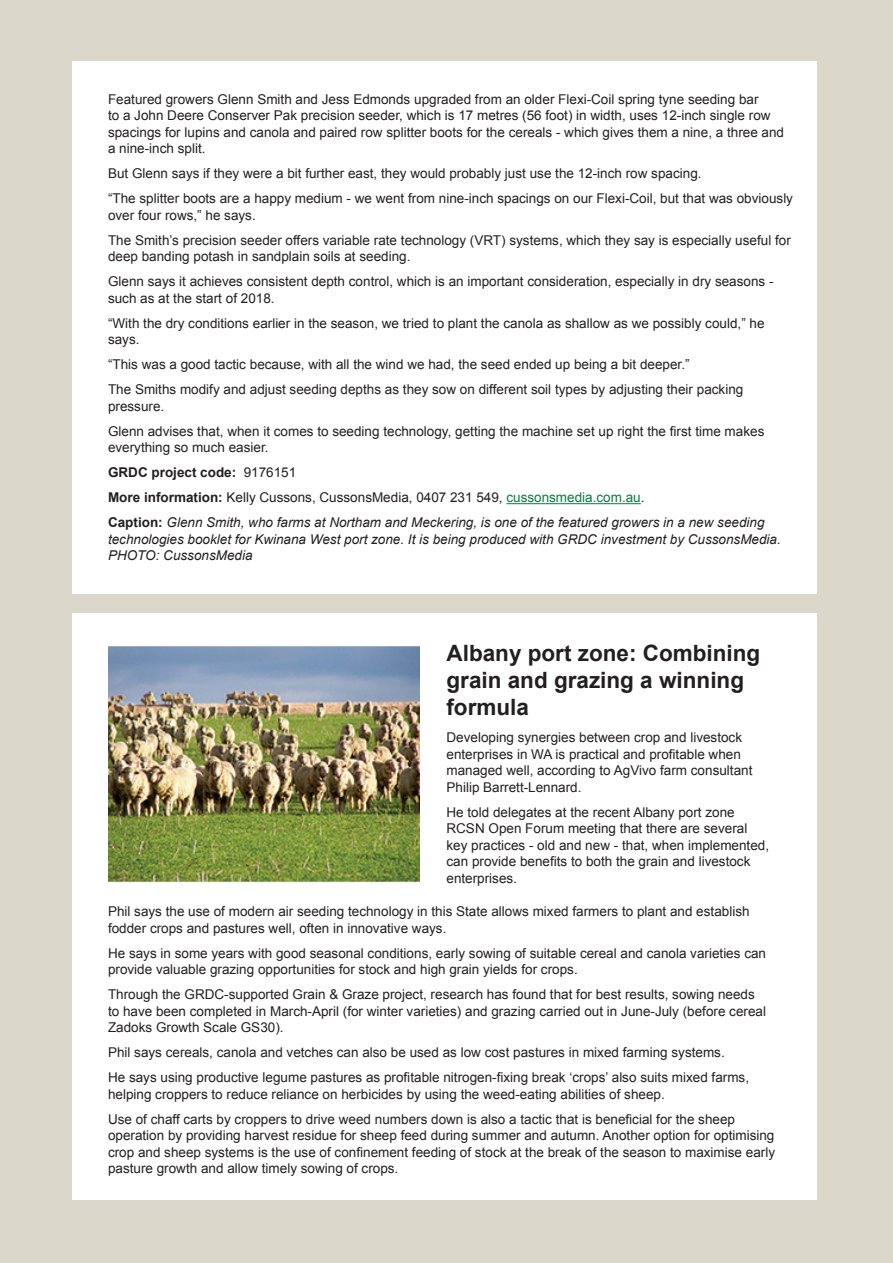
<style>
.page{position:relative;width:893px;height:1263px;background:#dbd7cb}
.page>*{position:absolute;margin:0;border:0;box-sizing:border-box;transform-origin:0 0}
.Large_Main_Headings{font:700 22.5px/27px "Arial";color:#231f20}
.Standard_paragraph_t{font:13.5px/16.5px "Arial";color:#231f20}
.Standard_paragraph_t-2{font:italic 13.5px/16.5px "Arial";color:#231f20}
.Standard_paragraph_t-3{font:700 13.5px "Arial";color:#231f20}
.s1{font-weight:400}
.s2{font-weight:700}
.s3{color:#0c7944}
.s4{font-weight:700;font-style:normal}
</style>
<div class="page">
<div style="left:72px;top:61px;width:745px;height:532px;background:#fff"></div>
<hr style="left:506px;top:503px;width:135px;height:1px;background:#0c7944">
<div style="left:72px;top:613px;width:745px;height:587px;background:#fff"></div>
<img style="left:108px;top:646px;width:312px;height:236px">
<p class="Standard_paragraph_t" style="left:108px;top:91px;width:678px">Featured growers Glenn Smith and Jess Edmonds upgraded from an older Flexi-Coil spring tyne seeding bar<br>to a John Deere Conserver Pak precision seeder, which is 17 metres (56 foot) in width, uses 12-inch single row spacings for lupins and canola and paired row splitter boots for the cereals - which gives them a nine, a three and a nine-inch split.</p>
<p class="Standard_paragraph_t" style="left:108px;top:165px;width:595px">But Glenn says if they were a bit further east, they would probably just use the 12-inch row spacing.</p>
<p class="Standard_paragraph_t" style="left:108px;top:190px;width:687px">“The splitter boots are a happy medium - we went from nine-inch spacings on our Flexi-Coil, but that was obviously over four rows,” he says.</p>
<p class="Standard_paragraph_t" style="left:108px;top:232px;width:684px">The Smith’s precision seeder offers variable rate technology (VRT) systems, which they say is especially useful for deep banding potash in sandplain soils at seeding.</p>
<p class="Standard_paragraph_t" style="left:108px;top:273px;width:667px">Glenn says it achieves consistent depth control, which is an important consideration, especially in dry seasons - such as at the start of 2018.</p>
<p class="Standard_paragraph_t" style="left:108px;top:315px;width:658px">“With the dry conditions earlier in the season, we tried to plant the canola as shallow as we possibly could,” he says.</p>
<p class="Standard_paragraph_t" style="left:108px;top:356px;width:583px">“This was a good tactic because, with all the wind we had, the seed ended up being a bit deeper.”</p>
<p class="Standard_paragraph_t" style="left:108px;top:381px;width:637px">The Smiths modify and adjust seeding depths as they sow on different soil types by adjusting their packing pressure.</p>
<p class="Standard_paragraph_t" style="left:108px;top:423px;width:658px">Glenn advises that, when it comes to seeding technology, getting the machine set up right the first time makes everything so much easier.</p>
<p class="Standard_paragraph_t-3" style="left:108px;top:463px;width:190px">GRDC project code: <span class="s1">9176151</span></p>
<p class="Standard_paragraph_t" style="left:108px;top:489px;width:538px"><span class="s2">More information:</span> Kelly Cussons, CussonsMedia, 0407 231 549, <span class="s3">cussonsmedia.com.au</span>.</p>
<p class="Standard_paragraph_t-2" style="left:108px;top:514px;width:674px"><span class="s4">Caption:</span> Glenn Smith, who farms at Northam and Meckering, is one of the featured growers in a new seeding technologies booklet for Kwinana West port zone. It is being produced with GRDC investment by CussonsMedia.<br>PHOTO: CussonsMedia</p>
<p class="Large_Main_Headings" style="left:446px;top:640px;width:315px">Albany port zone: Combining grain and grazing a winning formula</p>
<p class="Standard_paragraph_t" style="left:446px;top:729px;width:307px">Developing synergies between crop and livestock enterprises in WA is practical and profitable when managed well, according to AgVivo farm consultant Philip Barrett-Lennard.</p>
<p class="Standard_paragraph_t" style="left:446px;top:804px;width:324px">He told delegates at the recent Albany port zone RCSN Open Forum meeting that there are several key practices - old and new - that, when implemented, can provide benefits to both the grain and livestock enterprises.</p>
<p class="Standard_paragraph_t" style="left:108px;top:903px;width:643px">Phil says the use of modern air seeding technology in this State allows mixed farmers to plant and establish fodder crops and pastures well, often in innovative ways.</p>
<p class="Standard_paragraph_t" style="left:108px;top:945px;width:660px">He says in some years with good seasonal conditions, early sowing of suitable cereal and canola varieties can provide valuable grazing opportunities for stock and high grain yields for crops.</p>
<p class="Standard_paragraph_t" style="left:108px;top:986px;width:659px">Through the GRDC-supported Grain &amp; Graze project, research has found that for best results, sowing needs to have been completed in March-April (for winter varieties) and grazing carried out in June-July (before cereal<br>Zadoks Growth Scale GS30).</p>
<p class="Standard_paragraph_t" style="left:108px;top:1044px;width:618px">Phil says cereals, canola and vetches can also be used as low cost pastures in mixed farming systems.</p>
<p class="Standard_paragraph_t" style="left:108px;top:1069px;width:643px">He says using productive legume pastures as profitable nitrogen-fixing break ‘crops’ also suits mixed farms, helping croppers to reduce reliance on herbicides by using the weed-eating abilities of sheep.</p>
<p class="Standard_paragraph_t" style="left:108px;top:1111px;width:669px">Use of chaff carts by croppers to drive weed numbers down is also a tactic that is beneficial for the sheep operation by providing harvest residue for sheep feed during summer and autumn. Another option for optimising crop and sheep systems is the use of confinement feeding of stock at the break of the season to maximise early pasture growth and allow timely sowing of crops.</p>
</div>
